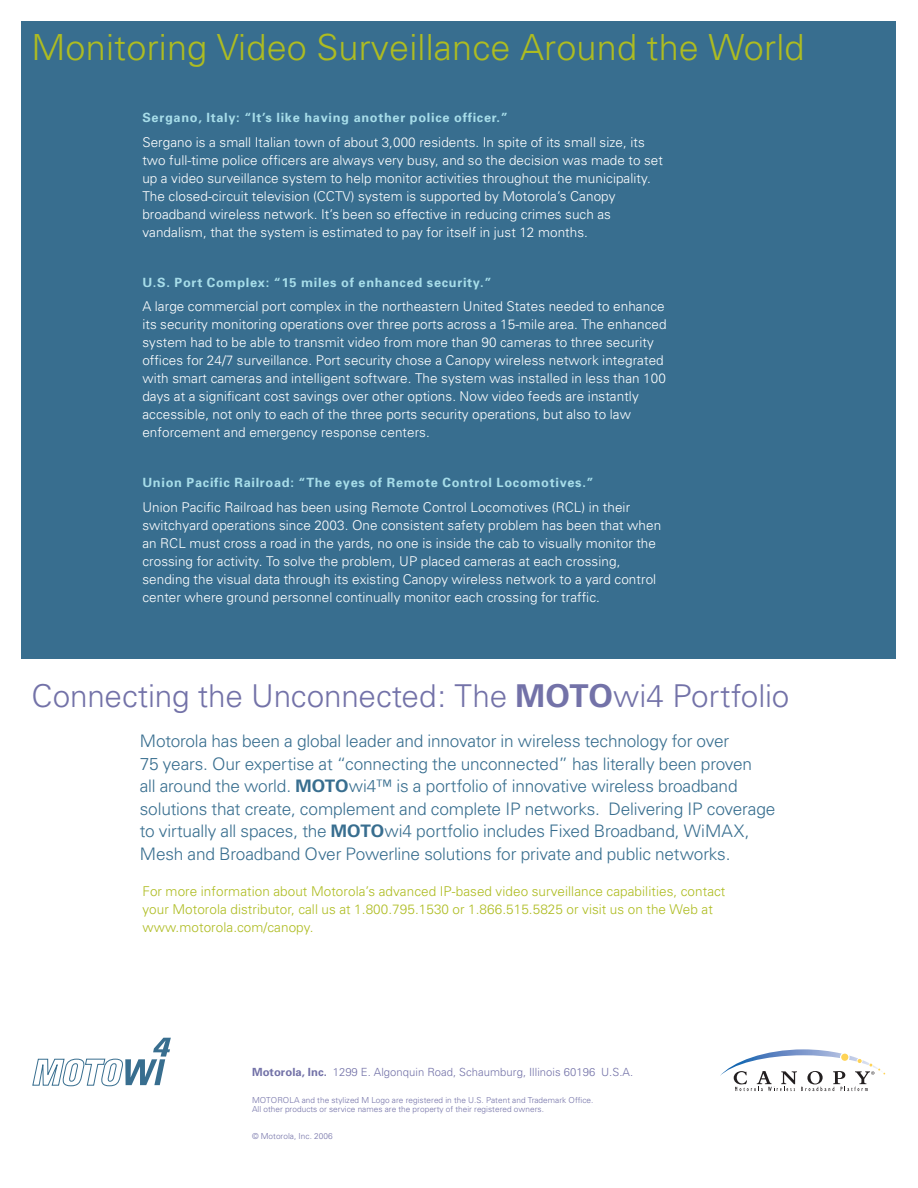
<style>
.page{position:relative;width:918px;height:1188px;background:#fff}
.page>*{position:absolute;margin:0;border:0;box-sizing:border-box;transform-origin:0 0}
.t1{font:300 36px "Univers";letter-spacing:.005em;color:#aebc21}
.t2{font:300 31.5px "Univers";letter-spacing:-.005em;color:#7372a8}
.t3{font:300 17.25px/22.5px "Univers";letter-spacing:-.01em;color:#386e8f}
.t4{font:300 13.5px/18px "Univers";letter-spacing:.005em;color:#fff}
.t5{font:300 13.5px/18px "Univers";letter-spacing:.005em;color:#aebc21}
.t6{font:700 12.75px "Univers";letter-spacing:.055em;color:#a7dde9}
.t7{font:300 11.25px "Univers";letter-spacing:.005em;color:#7372a8}
.t8{font:300 8.25px/9px "Univers";letter-spacing:.005em;color:#7372a8}
.s1{font-weight:700}
</style>
<div class="page">
<div style="left:22px;top:21px;width:874px;height:637px;background:#386e8f"></div>
<svg style="left:32px;top:1038px;width:139px;height:49px"></svg>
<svg style="left:720px;top:1049px;width:166px;height:42px"></svg>
<h1 class="t1" style="left:32px;top:26px;width:775px">Monitoring Video Surveillance Around the World</h1>
<p class="t6" style="left:142px;top:110px;width:367px">Sergano, Italy: “It’s like having another police officer.”</p>
<p class="t4" style="left:142px;top:133px;width:522px">Sergano is a small Italian town of about 3,000 residents. In spite of its small size, its two full-time police officers are always very busy, and so the decision was made to set up a video surveillance system to help monitor activities throughout the municipality.<br>The closed-circuit television (CCTV) system is supported by Motorola’s Canopy broadband wireless network. It’s been so effective in reducing crimes such as vandalism, that the system is estimated to pay for itself in just 12 months.</p>
<p class="t6" style="left:142px;top:274px;width:351px">U.S. Port Complex: “15 miles of enhanced security.”</p>
<p class="t4" style="left:142px;top:297px;width:526px">A large commercial port complex in the northeastern United States needed to enhance its security monitoring operations over three ports across a 15-mile area. The enhanced system had to be able to transmit video from more than 90 cameras to three security offices for 24/7 surveillance. Port security chose a Canopy wireless network integrated with smart cameras and intelligent software. The system was installed in less than 100 days at a significant cost savings over other options. Now video feeds are instantly accessible, not only to each of the three ports security operations, but also to law enforcement and emergency response centers.</p>
<p class="t6" style="left:142px;top:475px;width:453px">Union Pacific Railroad: “The eyes of Remote Control Locomotives.”</p>
<p class="t4" style="left:142px;top:498px;width:520px">Union Pacific Railroad has been using Remote Control Locomotives (RCL) in their switchyard operations since 2003. One consistent safety problem has been that when an RCL must cross a road in the yards, no one is inside the cab to visually monitor the crossing for activity. To solve the problem, UP placed cameras at each crossing, sending the visual data through its existing Canopy wireless network to a yard control center where ground personnel continually monitor each crossing for traffic.</p>
<h2 class="t2" style="left:32px;top:676px;width:759px">Connecting the Unconnected: The <span class="s1">Moto</span>wi4 Portfolio</h2>
<p class="t3" style="left:140px;top:730px;width:614px">Motorola has been a global leader and innovator in wireless technology for over<br>75 years. Our expertise at “connecting the unconnected” has literally been proven all around the world. <span class="s1">MOTO</span></p>
<p class="t3" style="left:140px;top:775px;width:637px;text-indent:209px">wi4™ is a portfolio of innovative wireless broadband solutions that create, complement and complete IP networks. Delivering IP coverage to virtually all spaces, the <span class="s1">MOTO</span></p>
<p class="t3" style="left:140px;top:820px;width:611px;text-indent:245px">wi4 portfolio includes Fixed Broadband, WiMAX,<br>Mesh and Broadband Over Powerline solutions for private and public networks.</p>
<p class="t5" style="left:142px;top:882px;width:585px">For more information about Motorola’s advanced IP-based video surveillance capabilities, contact your Motorola distributor, call us at 1.800.795.1530 or 1.866.515.5825 or visit us on the Web at www.motorola.com/canopy.</p>
<p class="t7" style="left:252px;top:1065px;width:383px"><span class="s1">Motorola, Inc.</span> 1299 E. Algonquin Road, Schaumburg, Illinois 60196 U.S.A.</p>
<p class="t8" style="left:252px;top:1095px;width:343px">MOTOROLA and the stylized M Logo are registered in the U.S. Patent and Trademark Office.<br>All other products or service names are the property of their registered owners.</p>
<p class="t8" style="left:252px;top:1131px;width:82px">© Motorola, Inc. 2006</p>
</div>
